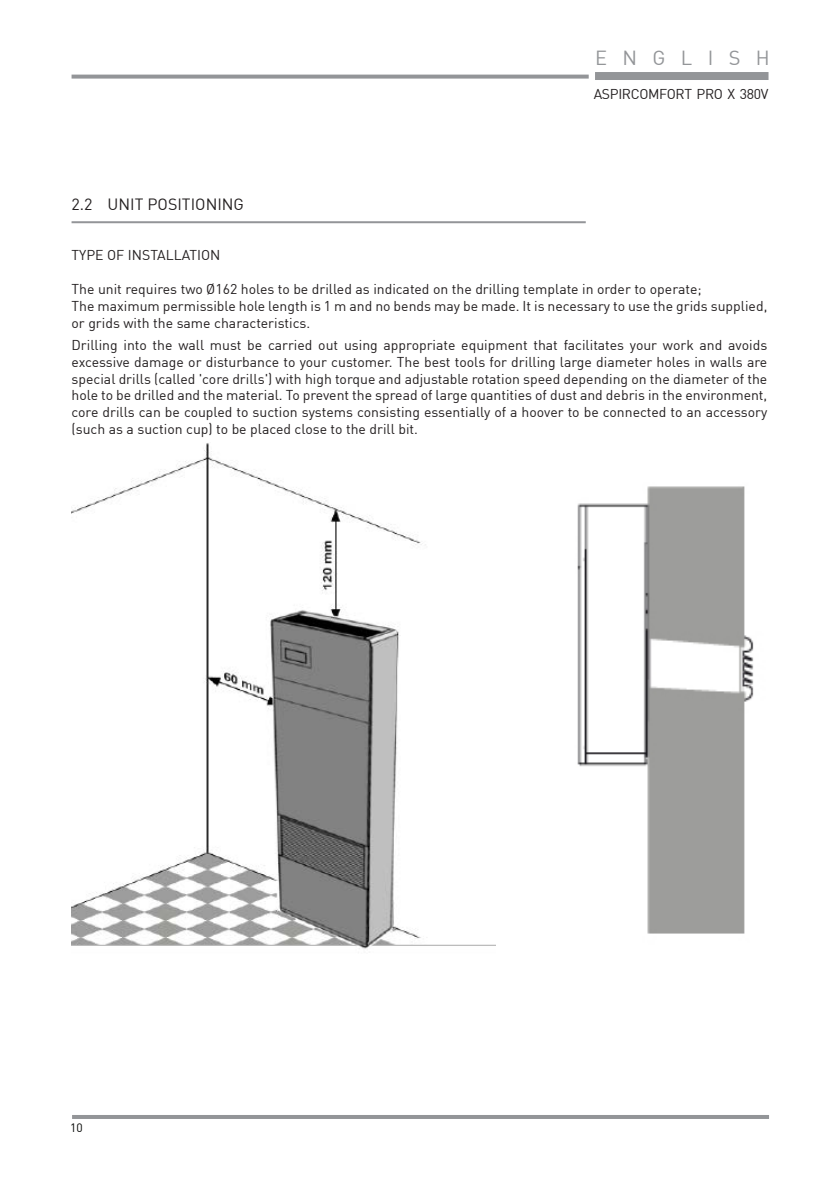
<style>
.page{position:relative;width:840px;height:1191px;background:#fff}
.page>*{position:absolute;margin:0;border:0;box-sizing:border-box;transform-origin:0 0}
.t1{font:20px "DIN";letter-spacing:.77em;color:#939598}
.t2{font:16px "DIN";color:#231f20}
.t3{font:14px/16.8px "DIN";color:#231f20}
.t4{font:14px "DIN";letter-spacing:-.025em;color:#231f20}
.t5{font:12px "DIN";color:#040503}
</style>
<div class="page">
<hr style="left:72px;top:1115px;width:696px;height:4px;background:#939598">
<svg style="left:71px;top:75px;width:517px;height:4px;background:#9e9fa2"></svg>
<div style="left:594px;top:72px;width:174px;height:8px;background:#939598"></div>
<hr style="left:71px;top:221px;width:514px;height:2px;background:#939598">
<img style="left:71px;top:443px;width:424px;height:506px">
<img style="left:577px;top:486px;width:177px;height:448px">
<p class="t2" style="left:71px;top:194px;width:174px">2.2 UNIT POSITIONING</p>
<h1 class="t1" style="left:594px;top:45px;width:176px">ENGLISH</h1>
<p class="t4" style="left:593px;top:86px;width:176px">ASPIRCOMFORT PRO X 380V</p>
<p class="t3" style="left:71px;top:247px;width:150px">TYPE OF INSTALLATION</p>
<p class="t3" style="left:71px;top:280px;width:697px">The unit requires two Ø162 holes to be drilled as indicated on the drilling template in order to operate;<br>The maximum permissible hole length is 1 m and no bends may be made. It is necessary to use the grids supplied, or grids with the same characteristics.</p>
<p class="t3" style="left:71px;top:336px;width:697px;text-align:justify">Drilling into the wall must be carried out using appropriate equipment that facilitates your work and avoids excessive damage or disturbance to your customer. The best tools for drilling large diameter holes in walls are special drills (called 'core drills') with high torque and adjustable rotation speed depending on the diameter of the hole to be drilled and the material. To prevent the spread of large quantities of dust and debris in the environment, core drills can be coupled to suction systems consisting essentially of a hoover to be connected to an accessory (such as a suction cup) to be placed close to the drill bit.</p>
<p class="t5" style="left:70px;top:1120px;width:14px">10</p>
</div>
